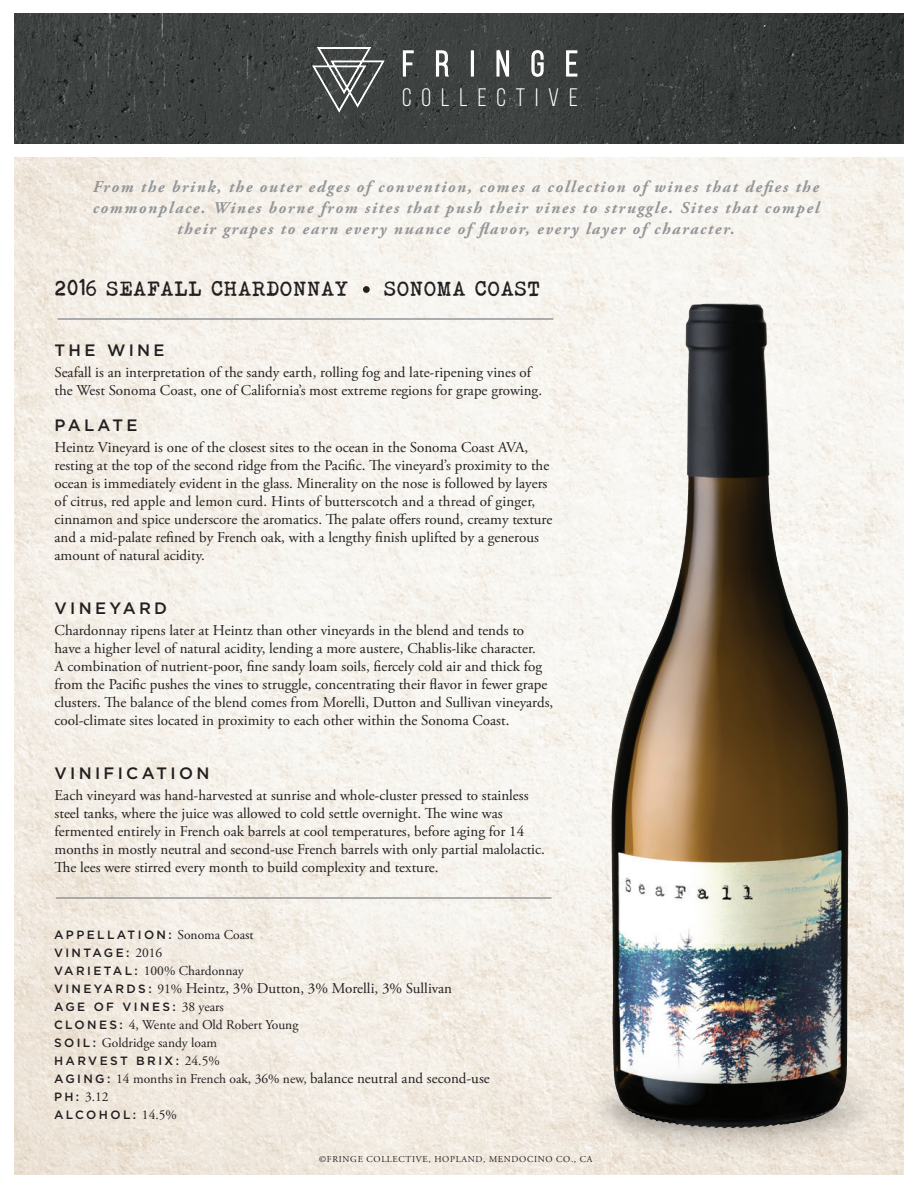
<style>
.page{position:relative;width:918px;height:1188px;background:#fff}
.page>*{position:absolute;margin:0;border:0;box-sizing:border-box;transform-origin:0 0}
.t1{font:25.2px "Bebas Neue";letter-spacing:.39em;color:#fff}
.t2{font:21px "Bohemian typewriter";color:#231f20}
.t3{font:italic 700 16.5px/21px "Adobe Garamond Pro";letter-spacing:.1em;color:#939598;text-align:center}
.t4{font:500 16.5px "Gotham";letter-spacing:.2em;color:#231f20}
.t5{font:15px/18px "Adobe Garamond Pro";color:#231f20}
.t6{font:13.5px/18px "Adobe Garamond Pro";color:#231f20}
.t7{font:500 12px/18px "Gotham";letter-spacing:.2em;color:#231f20}
.t8{font:9px "Adobe Garamond Pro";letter-spacing:.075em;color:#231f20}
.s1{font-family:"Adobe Garamond Pro";font-weight:400;font-size:13.5px}
.s2{font-family:"Gotham";font-weight:500;font-size:12px}
.s3{font-size:13.5px}
.s4{font-size:15px}
</style>
<div class="page">
<img style="left:14px;top:13px;width:890px;height:131px">
<img style="left:14px;top:157px;width:890px;height:1017px">
<img style="left:686px;top:303px;width:52px;height:172px">
<svg style="left:402px;top:50px;width:13px;height:27px"></svg>
<svg style="left:435px;top:50px;width:16px;height:27px"></svg>
<div style="left:471px;top:50px;width:3px;height:27px;border:2px solid #fff"></div>
<svg style="left:496px;top:50px;width:14px;height:31px"></svg>
<svg style="left:531px;top:49px;width:13px;height:29px"></svg>
<svg style="left:565px;top:50px;width:13px;height:27px"></svg>
<svg style="left:312px;top:47px;width:73px;height:66px;background:#606463"></svg>
<hr style="left:58px;top:318px;width:495px;height:2px;background:#939598">
<hr style="left:56px;top:897px;width:496px;height:2px;background:#939598">
<div style="left:363px;top:286px;width:7px;height:7px;background:#231f20;border-radius:50%"></div>
<img style="left:519px;top:900px;width:385px;height:275px">
<p class="t1" style="left:402px;top:84px;width:177px">COLLECTIVE</p>
<p class="t3" style="left:93px;top:177px;width:728px">From the brink, the outer edges of convention, comes a collection of wines that defies the commonplace. Wines borne from sites that push their vines to struggle. Sites that compel their grapes to earn every nuance of flavor, every layer of character.</p>
<p class="t2" style="left:56px;top:276px;width:296px">2016 SEAFALL CHARDONNAY</p>
<p class="t2" style="left:385px;top:276px;width:158px">SONOMA COAST</p>
<p class="t4" style="left:55px;top:340px;width:112px">THE WINE</p>
<p class="t5" style="left:55px;top:363px;width:489px">Seafall is an interpretation of the sandy earth, rolling fog and late-ripening vines of the West Sonoma Coast, one of California’s most extreme regions for grape growing.</p>
<p class="t4" style="left:55px;top:415px;width:84px">PALATE</p>
<p class="t5" style="left:55px;top:438px;width:499px">Heintz Vineyard is one of the closest sites to the ocean in the Sonoma Coast AVA, resting at the top of the second ridge from the Pacific. The vineyard’s proximity to the ocean is immediately evident in the glass. Minerality on the nose is followed by layers of citrus, red apple and lemon curd. Hints of butterscotch and a thread of ginger, cinnamon and spice underscore the aromatics. The palate offers round, creamy texture and a mid-palate refined by French oak, with a lengthy finish uplifted by a generous amount of natural acidity.</p>
<p class="t4" style="left:55px;top:598px;width:114px">VINEYARD</p>
<p class="t5" style="left:55px;top:621px;width:500px">Chardonnay ripens later at Heintz than other vineyards in the blend and tends to have a higher level of natural acidity, lending a more austere, Chablis-like character.<br>A combination of nutrient-poor, fine sandy loam soils, fiercely cold air and thick fog from the Pacific pushes the vines to struggle, concentrating their flavor in fewer grape clusters. The balance of the blend comes from Morelli, Dutton and Sullivan vineyards, cool-climate sites located in proximity to each other within the Sonoma Coast.</p>
<p class="t4" style="left:55px;top:763px;width:156px">VINIFICATION</p>
<p class="t5" style="left:55px;top:786px;width:492px">Each vineyard was hand-harvested at sunrise and whole-cluster pressed to stainless steel tanks, where the juice was allowed to cold settle overnight. The wine was fermented entirely in French oak barrels at cool temperatures, before aging for 14 months in mostly neutral and second-use French barrels with only partial malolactic.<br>The lees were stirred every month to build complexity and texture.</p>
<p class="t7" style="left:54px;top:925px;width:201px">APPELLATION: <span class="s1">Sonoma Coast<br></span>VINTAGE: <span class="s1">2016</span></p>
<p class="t6" style="left:54px;top:962px;width:191px"><span class="s2">VA R I E TA L :</span> 100% Chardonnay</p>
<p class="t5" style="left:54px;top:979px;width:400px"><span class="s2">V I N E YA R D S :</span> <span class="s3">91%</span> Heintz, 3% Dutton, 3% Morelli, 3% Sullivan</p>
<p class="t7" style="left:54px;top:997px;width:171px">AGE OF VINES: <span class="s1">38 years</span></p>
<p class="t6" style="left:54px;top:1016px;width:246px"><span class="s2">C L O N E S :</span> 4, Wente and Old Robert Young<br><span class="s2">S O I L :</span> Goldridge sandy loam</p>
<p class="t7" style="left:54px;top:1051px;width:167px">HARVEST BRIX: <span class="s1">24.5%</span></p>
<p class="t6" style="left:54px;top:1070px;width:437px"><span class="s2">A G I N G :</span> 14 months in French oak, 36% new, <span class="s4">balance neutral and second-use<br></span><span class="s2">P H :</span> 3.12</p>
<p class="t7" style="left:54px;top:1105px;width:124px">ALCOHOL: <span class="s1">14.5%</span></p>
<p class="t8" style="left:319px;top:1154px;width:275px">©FRINGE COLLECTIVE, HOPLAND, MENDOCINO CO., CA</p>
</div>
